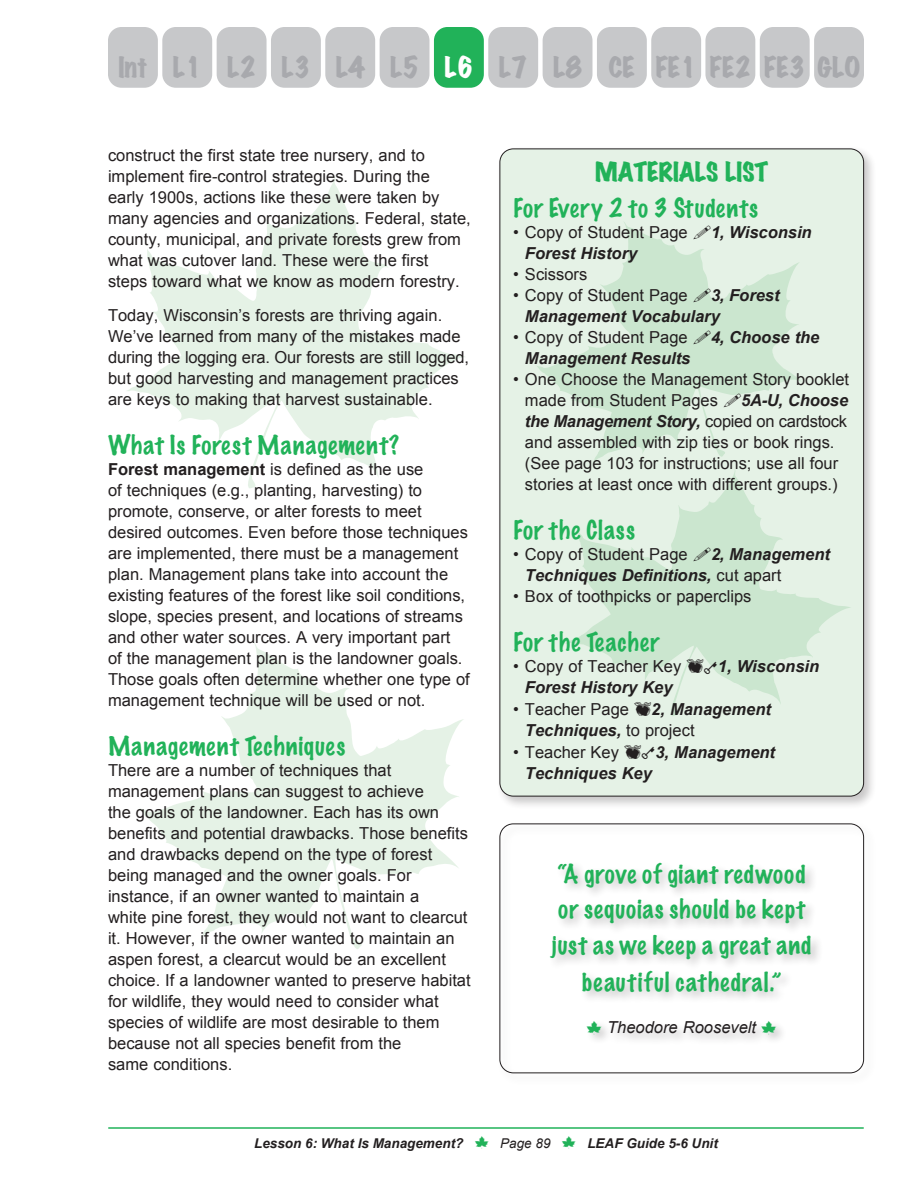
<style>
.page{position:relative;width:918px;height:1188px;background:#fff}
.page>*{position:absolute;margin:0;border:0;box-sizing:border-box;transform-origin:0 0}
.Subheadings{font:expanded 25.5px "Marker Felt";color:#a8a9ad}
.Subheadings-2{font:expanded 25.5px "Marker Felt";color:#fff}
.Subsubheadings{font:100 24px "Marker Felt";letter-spacing:.04em;color:#21b259}
.Subheadings-3{font:expanded 24px "Marker Felt";color:#21b259}
.Body_Text{font:16.5px/21px "Arial";color:#231f20}
.Body_Text-2{font:italic 700 16.5px/21px "Arial";color:#231f20}
.Body_Text-3{font:italic 16.5px "Arial";color:#231f20}
.t1{font:italic 700 13.5px "Arial";color:#231f20}
.s1{font-weight:700}
.s2{font-weight:700;font-style:italic}
.s3{font-weight:400;font-style:normal}
.s4{font-family:"Mini Pics Lil Edibles";font-weight:400;font-style:normal;font-size:18px}
.s5{font-family:"Communications 3";font-weight:400;font-style:normal;font-size:18px}
.s6{font-family:"Leaves";font-style:normal;font-size:18px;color:#21b259}
.s7{font-family:"Leaves";font-weight:400;font-style:normal;font-size:16.5px;color:#21b259}
.s8{font-weight:400}
</style>
<div class="page">
<svg style="left:127px;top:176px;width:338px;height:312px"></svg>
<hr style="left:109px;top:1127px;width:754px;height:2px;background:#21b259">
<div style="left:496px;top:820px;width:381px;height:266px;background:#231f20;opacity:.25"></div>
<div style="left:500px;top:824px;width:364px;height:249px;border:1px solid #231f20;border-radius:14px"></div>
<div style="left:108px;top:27px;width:50px;height:61px;background:#c7c8ca;border-radius:13px"></div>
<div style="left:162px;top:27px;width:50px;height:61px;background:#c7c8ca;border-radius:13px"></div>
<div style="left:217px;top:27px;width:50px;height:61px;background:#c7c8ca;border-radius:14px"></div>
<div style="left:271px;top:27px;width:50px;height:61px;background:#c7c8ca;border-radius:13px"></div>
<div style="left:325px;top:27px;width:50px;height:61px;background:#c7c8ca;border-radius:13px"></div>
<div style="left:705px;top:27px;width:50px;height:61px;background:#c7c8ca;border-radius:14px"></div>
<div style="left:380px;top:27px;width:50px;height:61px;background:#c7c8ca;border-radius:14px"></div>
<div style="left:760px;top:27px;width:50px;height:61px;background:#c7c8ca;border-radius:13px"></div>
<div style="left:434px;top:27px;width:50px;height:61px;background:#21b259;border-radius:13px"></div>
<div style="left:814px;top:27px;width:50px;height:61px;background:#c7c8ca;border-radius:13px"></div>
<div style="left:488px;top:27px;width:50px;height:61px;background:#c7c8ca;border-radius:13px"></div>
<div style="left:543px;top:27px;width:49px;height:61px;background:#c7c8ca;border-radius:14px"></div>
<div style="left:597px;top:27px;width:50px;height:61px;background:#c7c8ca;border-radius:13px"></div>
<div style="left:651px;top:27px;width:50px;height:61px;background:#c7c8ca;border-radius:14px"></div>
<div style="left:496px;top:145px;width:381px;height:664px;background:#231f20;opacity:.25"></div>
<div style="left:500px;top:149px;width:364px;height:647px;background:#e5f2e6;border-radius:14px"></div>
<svg style="left:537px;top:222px;width:264px;height:241px"></svg>
<svg style="left:566px;top:471px;width:284px;height:245px"></svg>
<svg style="left:139px;top:642px;width:324px;height:307px"></svg>
<svg style="left:694px;top:225px;width:17px;height:14px"></svg>
<svg style="left:694px;top:288px;width:17px;height:14px"></svg>
<svg style="left:694px;top:330px;width:17px;height:14px"></svg>
<svg style="left:724px;top:393px;width:17px;height:14px"></svg>
<svg style="left:694px;top:547px;width:17px;height:14px"></svg>
<p class="Subheadings" style="left:118px;top:47px;width:31px">Int</p>
<p class="Subheadings" style="left:173px;top:47px;width:30px">L1</p>
<p class="Subheadings" style="left:227px;top:47px;width:30px">L2</p>
<p class="Subheadings" style="left:282px;top:47px;width:30px">L3</p>
<p class="Subheadings" style="left:336px;top:47px;width:30px">L4</p>
<p class="Subheadings" style="left:390px;top:47px;width:30px">L5</p>
<p class="Subheadings-2" style="left:444px;top:47px;width:30px">L6</p>
<p class="Subheadings" style="left:499px;top:47px;width:30px">L7</p>
<p class="Subheadings" style="left:553px;top:47px;width:30px">L8</p>
<p class="Subheadings" style="left:609px;top:47px;width:28px">CE</p>
<p class="Subheadings" style="left:656px;top:47px;width:43px">FE1</p>
<p class="Subheadings" style="left:710px;top:47px;width:43px">FE2</p>
<p class="Subheadings" style="left:764px;top:47px;width:43px">FE3</p>
<p class="Subheadings" style="left:818px;top:47px;width:45px">GLO</p>
<p class="Body_Text" style="left:108px;top:144px;width:364px">construct the first state tree nursery, and to implement fire-control strategies. During the<br>early 1900s, actions like these were taken by many agencies and organizations. Federal, state, county, municipal, and private forests grew from what was cutover land. These were the first steps toward what we know as modern forestry.</p>
<p class="Body_Text" style="left:108px;top:305px;width:363px">Today, Wisconsin’s forests are thriving again.<br>We’ve learned from many of the mistakes made during the logging era. Our forests are still logged, but good harvesting and management practices are keys to making that harvest sustainable.</p>
<p class="Subsubheadings" style="left:108px;top:426px;width:292px">What Is Forest Management?</p>
<p class="Body_Text" style="left:108px;top:459px;width:363px"><span class="s1">Forest management</span> is defined as the use<br>of techniques (e.g., planting, harvesting) to promote, conserve, or alter forests to meet desired outcomes. Even before those techniques are implemented, there must be a management plan. Management plans take into account the existing features of the forest like soil conditions, slope, species present, and locations of streams and other water sources. A very important part<br>of the management plan is the landowner goals.<br>Those goals often determine whether one type of management technique will be used or not.</p>
<p class="Subsubheadings" style="left:108px;top:727px;width:239px">Management Techniques</p>
<p class="Body_Text" style="left:108px;top:760px;width:364px">There are a number of techniques that management plans can suggest to achieve<br>the goals of the landowner. Each has its own benefits and potential drawbacks. Those benefits and drawbacks depend on the type of forest being managed and the owner goals. For instance, if an owner wanted to maintain a<br>white pine forest, they would not want to clearcut it. However, if the owner wanted to maintain an aspen forest, a clearcut would be an excellent choice. If a landowner wanted to preserve habitat for wildlife, they would need to consider what species of wildlife are most desirable to them because not all species benefit from the<br>same conditions.</p>
<p class="Subheadings-3" style="left:595px;top:153px;width:175px">MATERIALS LIST</p>
<p class="Subsubheadings" style="left:513px;top:189px;width:246px">For Every 2 to 3 Students</p>
<p class="Body_Text" style="left:513px;top:222px;width:176px">• Copy of Student Page</p>
<p class="Body_Text-2" style="left:711px;top:222px;width:102px">1, Wisconsin</p>
<p class="Body_Text-2" style="left:525px;top:243px;width:114px">Forest History</p>
<p class="Body_Text" style="left:513px;top:264px;width:76px">• Scissors</p>
<p class="Body_Text" style="left:513px;top:285px;width:176px">• Copy of Student Page</p>
<p class="Body_Text-2" style="left:525px;top:285px;width:256px;text-indent:186px">3, Forest<br>Management Vocabulary</p>
<p class="Body_Text" style="left:513px;top:327px;width:176px">• Copy of Student Page</p>
<p class="Body_Text-2" style="left:711px;top:327px;width:110px">4, Choose the</p>
<p class="Body_Text-2" style="left:525px;top:348px;width:167px">Management Results</p>
<p class="Body_Text" style="left:525px;top:369px;width:326px;text-indent:-12px">• One Choose the Management Story booklet made from Student Pages</p>
<p class="Body_Text" style="left:525px;top:390px;width:325px;text-indent:216px"><span class="s2">5A-U, Choose the Management Story,</span> copied on cardstock and assembled with zip ties or book rings. (See page 103 for instructions; use all four stories at least once with different groups.)</p>
<p class="Subsubheadings" style="left:513px;top:511px;width:124px">For the Class</p>
<p class="Body_Text" style="left:513px;top:544px;width:176px">• Copy of Student Page</p>
<p class="Body_Text-2" style="left:525px;top:544px;width:307px;text-indent:186px">2, Management<br>Techniques Definitions, <span class="s3">cut apart</span></p>
<p class="Body_Text" style="left:513px;top:586px;width:240px">• Box of toothpicks or paperclips</p>
<p class="Subsubheadings" style="left:513px;top:623px;width:148px">For the Teacher</p>
<p class="Body_Text-2" style="left:525px;top:657px;width:296px;text-indent:-12px"><span class="s3">• Copy of Teacher Key</span> <span class="s4">A</span><span class="s5">k</span>1, Wisconsin<br>Forest History Key</p>
<p class="Body_Text-2" style="left:525px;top:699px;width:247px;text-indent:-12px"><span class="s3">• Teacher Page</span> <span class="s4">A</span>2, Management<br>Techniques, <span class="s3">to project</span></p>
<p class="Body_Text-2" style="left:525px;top:742px;width:252px;text-indent:-12px"><span class="s3">• Teacher Key</span> <span class="s4">A</span><span class="s5">k</span>3, Management<br>Techniques Key</p>
<p class="Subsubheadings" style="left:558px;top:855px;width:249px">“A grove of giant redwood</p>
<p class="Subsubheadings" style="left:558px;top:890px;width:248px">or sequoias should be kept</p>
<p class="Subsubheadings" style="left:552px;top:926px;width:261px">just as we keep a great and</p>
<p class="Subsubheadings" style="left:582px;top:962px;width:201px">beautiful cathedral.”</p>
<p class="Body_Text-3" style="left:587px;top:1017px;width:192px"><span class="s6">N</span> Theodore Roosevelt <span class="s6">N</span></p>
<p class="t1" style="left:254px;top:1134px;width:465px">Lesson 6: What Is Management? <span class="s7">N</span> <span class="s8">Page 89</span> <span class="s7">N</span> LEAF Guide 5-6 Unit</p>
</div>
